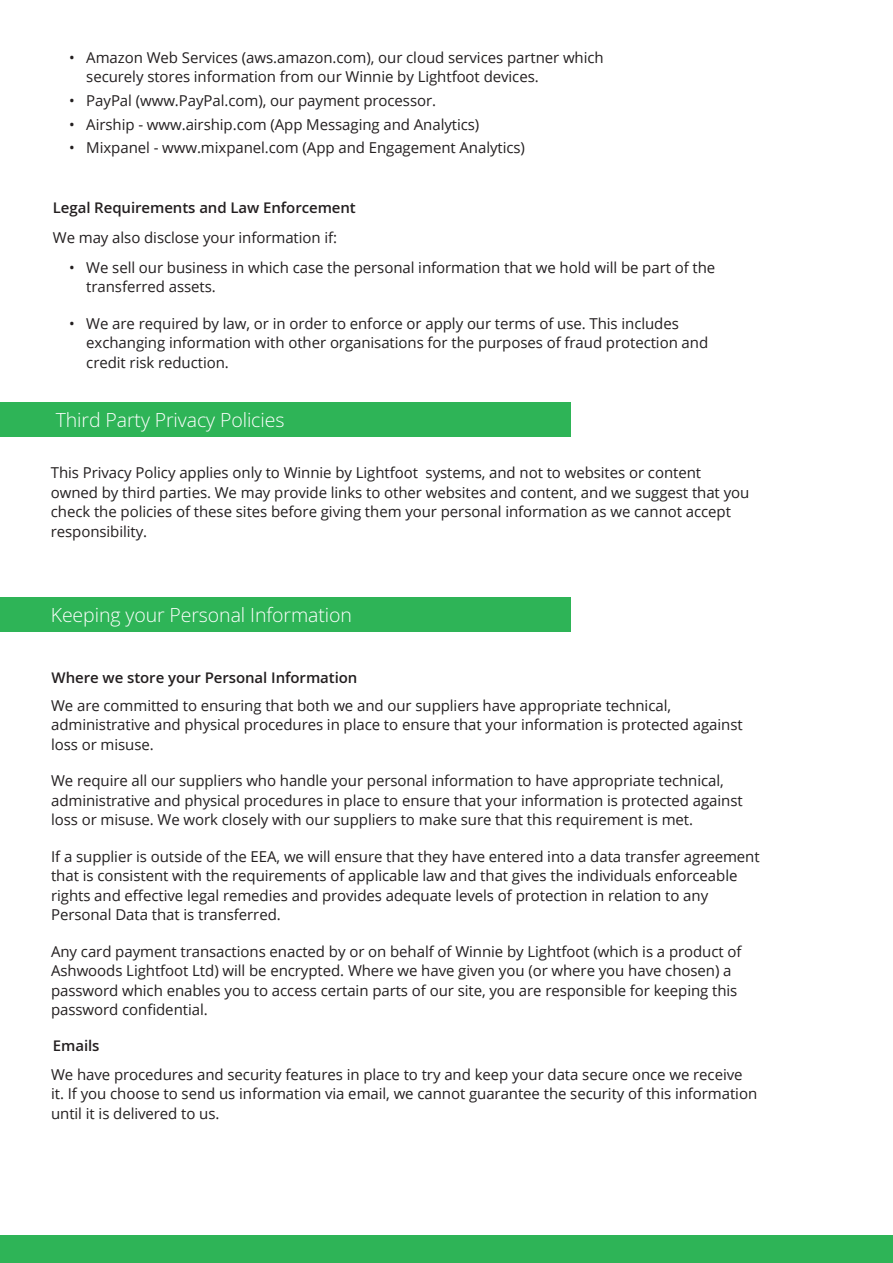
<style>
.page{position:relative;width:893px;height:1263px;background:#fff}
.page>*{position:absolute;margin:0;border:0;box-sizing:border-box;transform-origin:0 0}
.t1{font:300 19.5px "Open Sans";letter-spacing:-.005em;color:#fff}
.base_text{font:15px/19.5px "Open Sans";letter-spacing:-.005em;color:#231f20}
.base_text-2{font:600 15px "Open Sans";letter-spacing:-.005em;color:#231f20}
</style>
<div class="page">
<div style="left:0;top:1235px;width:893px;height:28px;background:#2eb457"></div>
<div style="left:0;top:403px;width:571px;height:34px;background:#2eb457"></div>
<div style="left:0;top:598px;width:571px;height:34px;background:#2eb457"></div>
<p class="base_text" style="left:86px;top:47px;width:519px;text-indent:-17px">• Amazon Web Services (aws.amazon.com), our cloud services partner which securely stores information from our Winnie by Lightfoot devices.</p>
<p class="base_text" style="left:69px;top:90px;width:368px">• PayPal (www.PayPal.com), our payment processor.</p>
<p class="base_text" style="left:69px;top:114px;width:412px">• Airship - www.airship.com (App Messaging and Analytics)</p>
<p class="base_text" style="left:69px;top:138px;width:457px">• Mixpanel - www.mixpanel.com (App and Engagement Analytics)</p>
<p class="base_text-2" style="left:53px;top:197px;width:305px">Legal Requirements and Law Enforcement</p>
<p class="base_text" style="left:53px;top:227px;width:286px">We may also disclose your information if:</p>
<p class="base_text" style="left:86px;top:257px;width:630px;text-indent:-17px">• We sell our business in which case the personal information that we hold will be part of the transferred assets.</p>
<p class="base_text" style="left:86px;top:313px;width:623px;text-indent:-17px">• We are required by law, or in order to enforce or apply our terms of use. This includes exchanging information with other organisations for the purposes of fraud protection and credit risk reduction.</p>
<p class="t1" style="left:56px;top:406px;width:230px">Third Party Privacy Policies</p>
<p class="base_text" style="left:51px;top:463px;width:700px">This Privacy Policy applies only to Winnie by Lightfoot systems, and not to websites or content owned by third parties. We may provide links to other websites and content, and we suggest that you check the policies of these sites before giving them your personal information as we cannot accept responsibility.</p>
<p class="t1" style="left:51px;top:601px;width:303px">Keeping your Personal Information</p>
<p class="base_text-2" style="left:52px;top:667px;width:307px">Where we store your Personal Information</p>
<p class="base_text" style="left:51px;top:695px;width:693px">We are committed to ensuring that both we and our suppliers have appropriate technical, administrative and physical procedures in place to ensure that your information is protected against loss or misuse.</p>
<p class="base_text" style="left:51px;top:771px;width:693px">We require all our suppliers who handle your personal information to have appropriate technical, administrative and physical procedures in place to ensure that your information is protected against loss or misuse. We work closely with our suppliers to make sure that this requirement is met.</p>
<p class="base_text" style="left:51px;top:846px;width:710px">If a supplier is outside of the EEA, we will ensure that they have entered into a data transfer agreement that is consistent with the requirements of applicable law and that gives the individuals enforceable rights and effective legal remedies and provides adequate levels of protection in relation to any Personal Data that is transferred.</p>
<p class="base_text" style="left:51px;top:941px;width:692px">Any card payment transactions enacted by or on behalf of Winnie by Lightfoot (which is a product of Ashwoods Lightfoot Ltd) will be encrypted. Where we have given you (or where you have chosen) a password which enables you to access certain parts of our site, you are responsible for keeping this password confidential.</p>
<p class="base_text-2" style="left:53px;top:1035px;width:48px">Emails</p>
<p class="base_text" style="left:51px;top:1064px;width:708px">We have procedures and security features in place to try and keep your data secure once we receive it. If you choose to send us information via email, we cannot guarantee the security of this information until it is delivered to us.</p>
</div>
